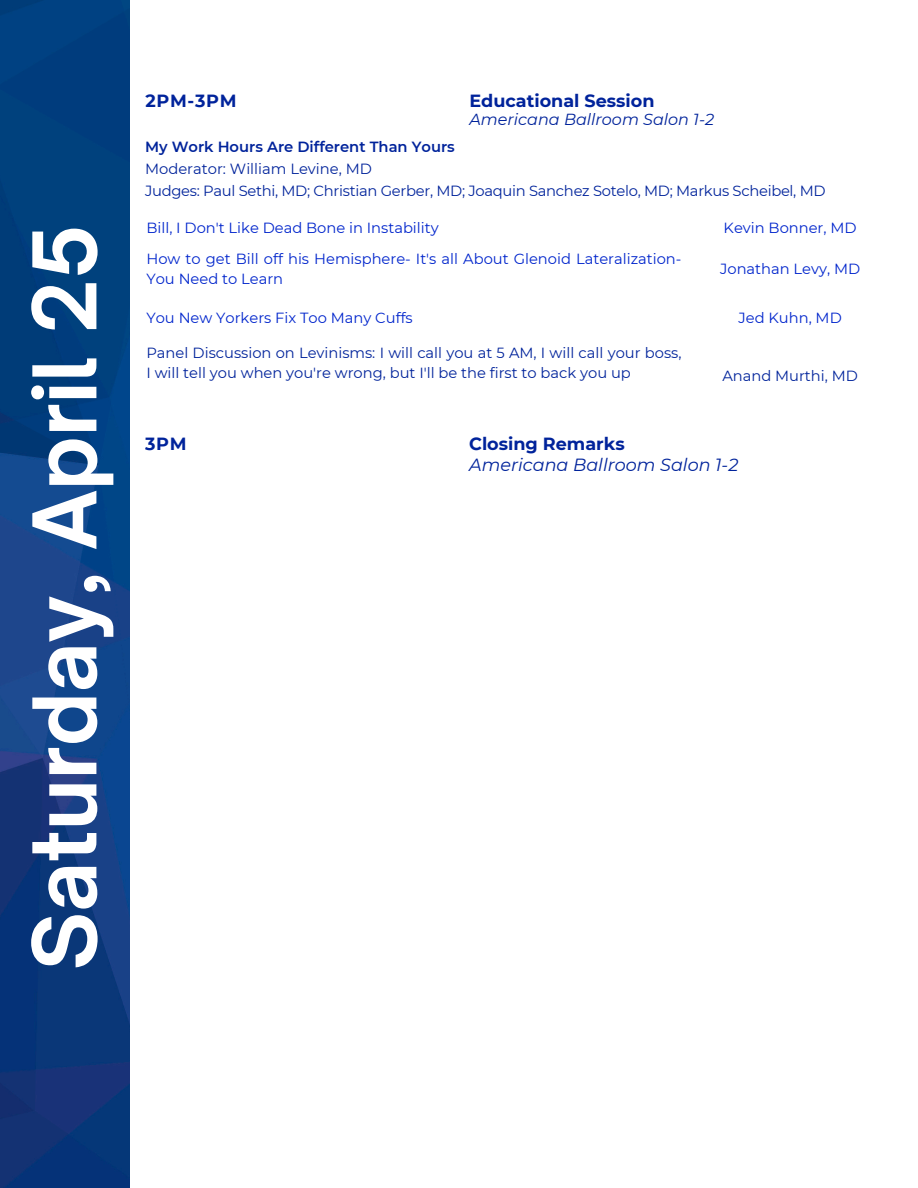
<style>
.page{position:relative;width:918px;height:1188px;background:#fff}
.page>*{position:absolute;margin:0;border:0;box-sizing:border-box;transform-origin:0 0}
.t1{font:700 84px "Open Sauce One";color:#fff}
.t2{font:700 17.55px "Montserrat";color:#00239b}
.t3{font:italic 17.55px "Montserrat";color:#00239b}
.t4{font:italic 16.05px "Montserrat";color:#00239b}
.t5{font:14.7px/20.2px "Montserrat";color:#0025cc}
.t6{font:14.7px/20.2px "Montserrat";color:#00239b}
.t7{font:14.7px/22px "Montserrat";letter-spacing:-.02em;color:#00239b}
.t8{font:600 14.7px "Montserrat";color:#00239b}
</style>
<div class="page">
<img style="left:0;top:0;width:130px;height:1188px">
<h1 class="t1" style="left:12px;top:970px;width:748px;rotate:-90deg">Saturday, April 25</h1>
<p class="t2" style="left:145px;top:90px;width:93px">2PM-3PM</p>
<p class="t2" style="left:469px;top:90px;width:187px">Educational Session</p>
<p class="t4" style="left:469px;top:110px;width:246px">Americana Ballroom Salon 1-2</p>
<p class="t8" style="left:145px;top:138px;width:311px">My Work Hours Are Different Than Yours</p>
<p class="t7" style="left:145px;top:158px;width:682px">Moderator: William Levine, MD<br>Judges: Paul Sethi, MD; Christian Gerber, MD; Joaquin Sanchez Sotelo, MD; Markus Scheibel, MD</p>
<p class="t5" style="left:146px;top:217px;width:294px">Bill, I Don't Like Dead Bone in Instability</p>
<p class="t5" style="left:724px;top:217px;width:134px">Kevin Bonner, MD</p>
<p class="t5" style="left:146px;top:249px;width:537px">How to get Bill off his Hemisphere- It's all About Glenoid Lateralization-<br>You Need to Learn</p>
<p class="t5" style="left:720px;top:259px;width:142px">Jonathan Levy, MD</p>
<p class="t5" style="left:146px;top:307px;width:268px">You New Yorkers Fix Too Many Cuffs</p>
<p class="t5" style="left:738px;top:307px;width:105px">Jed Kuhn, MD</p>
<p class="t6" style="left:146px;top:343px;width:537px">Panel Discussion on Levinisms: I will call you at 5 AM, I will call your boss,<br>I will tell you when you're wrong, but I'll be the first to back you up</p>
<p class="t6" style="left:722px;top:365px;width:137px">Anand Murthi, MD</p>
<p class="t2" style="left:145px;top:433px;width:43px">3PM</p>
<p class="t2" style="left:469px;top:433px;width:157px">Closing Remarks</p>
<p class="t3" style="left:469px;top:454px;width:271px">Americana Ballroom Salon 1-2</p>
</div>
